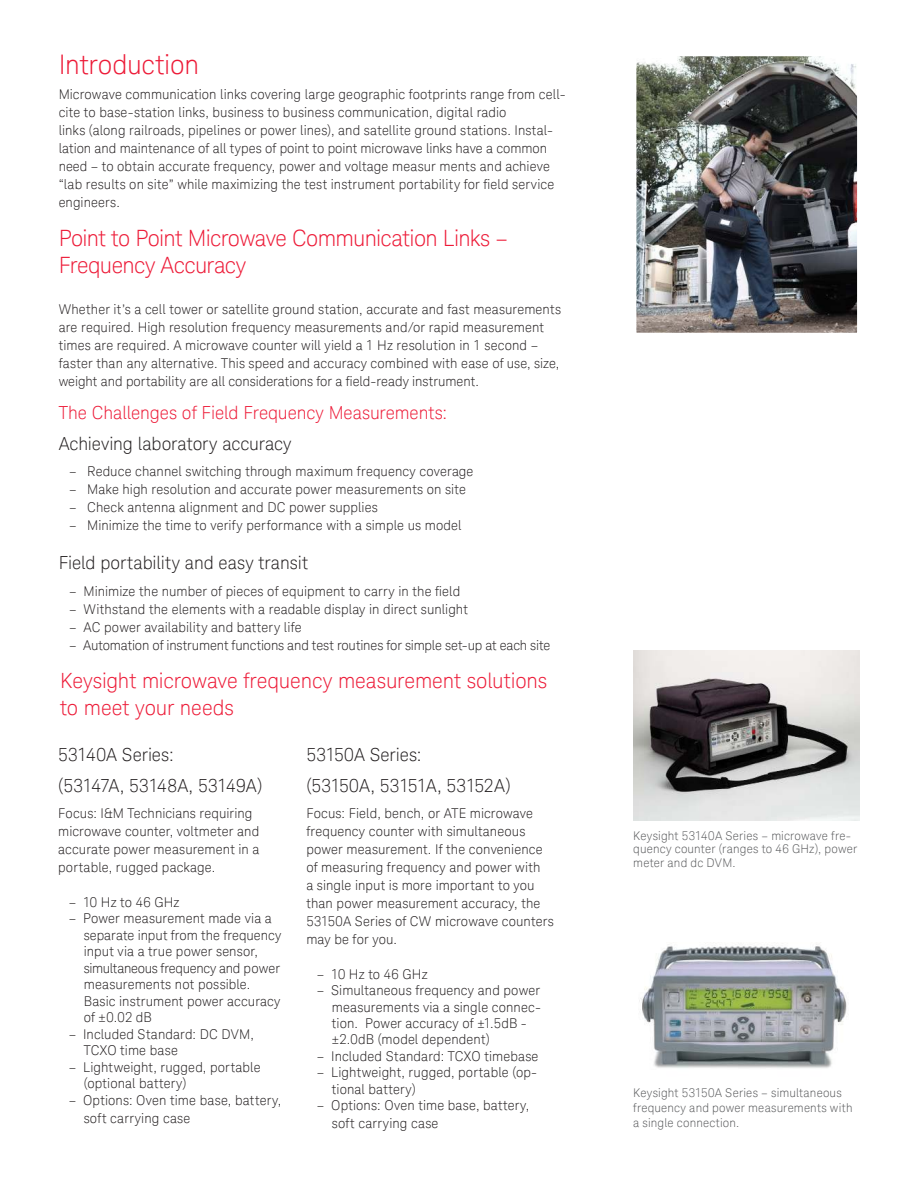
<style>
.page{position:relative;width:918px;height:1188px;background:#fff}
.page>*{position:absolute;margin:0;border:0;box-sizing:border-box;transform-origin:0 0}
.t1{font:300 27px "Keysight Sans";letter-spacing:-.005em;color:#ed1a37}
.t2{font:300 22.5px/27px "Keysight Sans";letter-spacing:-.03em;color:#ed1a37}
.t3{font:300 21px/27px "Keysight Sans";letter-spacing:-.005em;color:#ed1a37}
.t4{font:300 18px/31px "Keysight Sans";color:#231f20}
.t5{font:300 18px "Keysight Sans";letter-spacing:-.005em;color:#ed1a37}
.t6{font:300 13.5px/18px "Keysight Sans";letter-spacing:.01em;color:#231f20}
.t7{font:300 13.5px "Keysight Sans";letter-spacing:-.01em;color:#231f20}
.t8{font:300 12px/13.5px "Keysight Sans";letter-spacing:.015em;color:#58595b}
</style>
<div class="page">
<img style="left:637px;top:57px;width:219px;height:275px">
<div style="left:634px;top:54px;width:225px;height:281px;border:2px solid #fff"></div>
<img style="left:633px;top:651px;width:226px;height:169px">
<img style="left:639px;top:944px;width:208px;height:124px">
<h1 class="t1" style="left:59px;top:52px;width:142px">Introduction</h1>
<p class="t6" style="left:59px;top:87px;width:508px">Microwave communication links covering large geographic footprints range from cell&shy;cite to base-station links, business to business communication, digital radio<br>links (along railroads, pipelines or power lines), and satellite ground stations. Instal&shy;lation and maintenance of all types of point to point microwave links have a common need – to obtain accurate frequency, power and voltage measur ments and achieve “lab results on site” while maximizing the test instrument portability for ield service engineers.</p>
<h2 class="t2" style="left:59px;top:227px;width:451px">Point to Point Microwave Communication Links –<br>Frequency Accuracy</h2>
<p class="t6" style="left:59px;top:301px;width:504px">Whether it’s a cell tower or satellite ground station, accurate and fast measurements are required. High resolution frequency measurements and/or rapid measurement times are required. A microwave counter will yield a 1 Hz resolution in 1 second – faster than any alternative. This speed and accuracy combined with ease of use, size, weight and portability are all considerations for a ield-ready instrument.</p>
<h3 class="t5" style="left:59px;top:405px;width:390px">The Challenges of Field Frequency Measurements:</h3>
<h3 class="t4" style="left:59px;top:429px;width:235px">Achieving laboratory accuracy</h3>
<p class="t6" style="left:69px;top:464px;width:406px">– Reduce channel switching through maximum frequency coverage</p>
<p class="t6" style="left:69px;top:482px;width:398px">– Make high resolution and accurate power measurements on site</p>
<p class="t6" style="left:69px;top:500px;width:310px">– Check antenna alignment and DC power supplies</p>
<p class="t6" style="left:69px;top:518px;width:394px">– Minimize the time to verify performance with a simple us model</p>
<h3 class="t4" style="left:59px;top:549px;width:251px">Field portability and easy transit</h3>
<p class="t6" style="left:69px;top:583px;width:393px">– Minimize the number of pieces of equipment to carry in the ield</p>
<p class="t6" style="left:69px;top:601px;width:400px">– Withstand the elements with a readable display in direct sunlight</p>
<p class="t6" style="left:69px;top:619px;width:234px">– AC power availability and battery life</p>
<p class="t7" style="left:69px;top:639px;width:483px">– Automation of instrument functions and test routines for simple set-up at each site</p>
<h3 class="t3" style="left:60px;top:669px;width:489px">Keysight microwave frequency measurement solutions to meet your needs</h3>
<h3 class="t4" style="left:58px;top:740px;width:206px">53140A Series:<br>(53147A, 53148A, 53149A)</h3>
<p class="t6" style="left:58px;top:806px;width:203px">Focus: I&amp;M Technicians requiring microwave counter, voltmeter and accurate power measurement in a portable, rugged package.</p>
<p class="t6" style="left:69px;top:894px;width:112px">– 10 Hz to 46 GHz</p>
<p class="t6" style="left:84px;top:911px;width:199px;line-height:16.5px;text-indent:-15px">– Power measurement made via a separate input from the frequency input via a true power sensor, simultaneous frequency and power measurements not possible.<br>Basic instrument power accuracy of ±0.02 dB</p>
<p class="t6" style="left:84px;top:1027px;width:172px;line-height:16.5px;text-indent:-15px">– Included Standard: DC DVM,<br>TCXO time base</p>
<p class="t6" style="left:84px;top:1060px;width:178px;line-height:16.5px;text-indent:-15px">– Lightweight, rugged, portable (optional battery)</p>
<p class="t6" style="left:84px;top:1092px;width:199px;text-indent:-15px">– Options: Oven time base, battery, soft carrying case</p>
<h3 class="t4" style="left:306px;top:740px;width:206px">53150A Series:<br>(53150A, 53151A, 53152A)</h3>
<p class="t6" style="left:306px;top:805px;width:249px">Focus: Field, bench, or ATE microwave frequency counter with simultaneous power measurement. If the convenience of measuring frequency and power with<br>a single input is more important to you than power measurement accuracy, the 53150A Series of CW microwave counters may be for you.</p>
<p class="t6" style="left:317px;top:966px;width:112px">– 10 Hz to 46 GHz</p>
<p class="t6" style="left:332px;top:983px;width:211px;line-height:16.5px;text-indent:-15px">– Simultaneous frequency and power measurements via a single connec&shy;tion. Power accuracy of ±1.5dB - ±2.0dB (model dependent)</p>
<p class="t6" style="left:317px;top:1048px;width:223px">– Included Standard: TCXO timebase</p>
<p class="t6" style="left:332px;top:1065px;width:207px;line-height:16.5px;text-indent:-15px">– Lightweight, rugged, portable (op&shy;tional battery)</p>
<p class="t6" style="left:332px;top:1098px;width:199px;text-indent:-15px">– Options: Oven time base, battery, soft carrying case</p>
<p class="t8" style="left:633px;top:829px;width:226px">Keysight 53140A Series – microwave fre&shy;quency counter (ranges to 46 GHz), power meter and dc DVM.</p>
<p class="t8" style="left:633px;top:1086px;width:221px;line-height:15px">Keysight 53150A Series – simultaneous frequency and power measurements with a single connection.</p>
</div>
